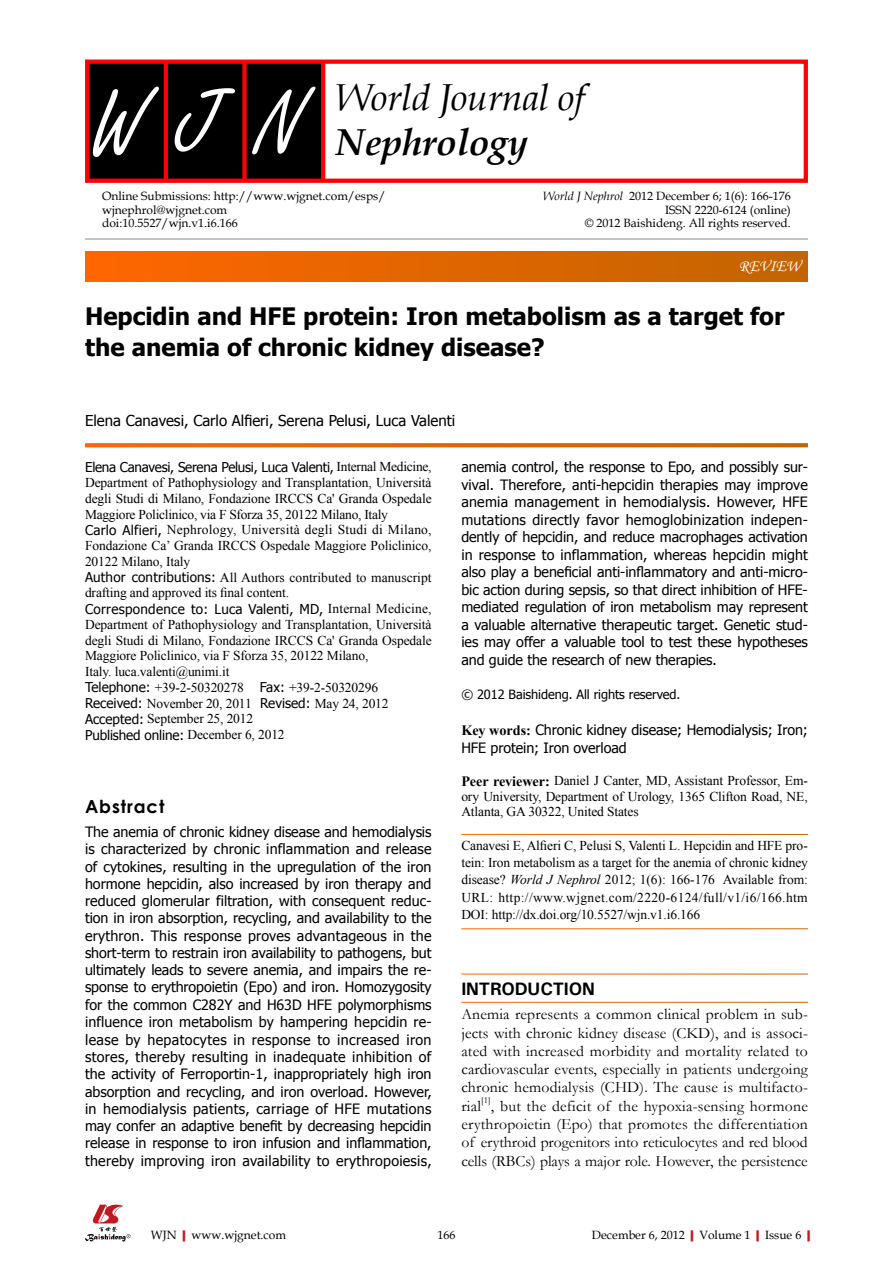
<style>
.page{position:relative;width:893px;height:1263px;background:#fff}
.page>*{position:absolute;margin:0;border:0;box-sizing:border-box;transform-origin:0 0}
.t1{font:97.5px "Freestyle Script";color:#fff}
.t2{font:italic 37.5px "Book Antiqua";letter-spacing:-.01em;color:#000}
.t3{font:italic 700 37.5px "Book Antiqua";letter-spacing:-.01em;color:#000}
.t4{font:700 24px/31.5px "Tahoma";color:#000}
.t5{font:700 18px "Univers";letter-spacing:-.01em;color:#000}
.t6{font:700 18px "Century Gothic";letter-spacing:.05em;color:#000}
.t7{font:16.5px "Monotype Corsiva";color:#fff}
.t8{font:15.75px/18.3px "Garamond";color:#000;text-align:justify}
.t9{font:15px "Tahoma";color:#000}
.t10{font:14.25px/17.2px "Tahoma";letter-spacing:-.005em;color:#000;text-align:justify}
.t11{font:13.5px/15.8px "Times New Roman";letter-spacing:-.01em;color:#000}
.t12{font:13.5px "Tahoma";letter-spacing:-.01em;color:#000}
.t13{font:13.5px "Tahoma";letter-spacing:.02em;color:#000}
.t14{font:12.75px "Tahoma";letter-spacing:-.005em;color:#000}
.t15{font:12px/13.5px "Book Antiqua";color:#000}
.t16{font:9.15px "Garamond";color:#000}
.s1{font-style:italic}
.s2{font-family:"Times New Roman"}
.s3{font-family:"Tahoma"}
.s4{font-family:"Times New Roman";font-weight:700}
.s5{font-weight:700;font-size:14.25px}
.s6{font-weight:700;color:#c01920}
</style>
<div class="page">
<div style="left:87px;top:61px;width:236px;height:121px;background:#000"></div>
<hr style="left:164px;top:61px;width:4px;height:121px;background:#f00">
<div style="left:242px;top:61px;width:5px;height:121px;background:#f00"></div>
<hr style="left:321px;top:61px;width:4px;height:121px;background:#f00">
<div style="left:85px;top:60px;width:723px;height:123px;border:4px solid #f00"></div>
<div style="left:85px;top:252px;width:723px;height:29px;background:linear-gradient(to right,#f60,#c16500)"></div>
<svg style="left:85px;top:443px;width:723px;height:4px;background:#e16a09"></svg>
<svg style="left:85px;top:1204px;width:46px;height:37px"></svg>
<hr style="left:85px;top:239px;width:723px;height:1px;background:#898989">
<h1 class="t1" style="left:91px;top:71px;width:214px">WJN</h1>
<h2 class="t2" style="left:336px;top:71px;width:250px">World Journal of</h2>
<h2 class="t3" style="left:336px;top:116px;width:194px">Nephrology</h2>
<p class="t15" style="left:102px;top:189px;width:285px">Online Submissions: http://www.wjgnet.com/esps/ wjnephrol@wjgnet.com<br>doi:10.5527/wjn.v1.i6.166</p>
<p class="t15" style="left:543px;top:189px;width:249px;text-align:right"><span class="s1">World J Nephrol</span> 2012 December 6; 1(6): 166-176<br>ISSN 2220-6124 (online)<br>© 2012 Baishideng. All rights reserved.</p>
<p class="t7" style="left:739px;top:256px;width:63px">REVIEW</p>
<h3 class="t4" style="left:85px;top:298px;width:701px">Hepcidin and HFE protein: Iron metabolism as a target for the anemia of chronic kidney disease?</h3>
<p class="t9" style="left:85px;top:410px;width:372px">Elena Canavesi, Carlo Alfieri, Serena Pelusi, Luca Valenti</p>
<p class="t12" style="left:85px;top:458px;width:348px">Elena Canavesi, Serena Pelusi, Luca Valenti, <span class="s2">Internal Medicine,</span></p>
<p class="t11" style="left:85px;top:474px;width:348px">Department of Pathophysiology and Transplantation, Università degli Studi di Milano, Fondazione IRCCS Ca' Granda Ospedale Maggiore Policlinico, via F Sforza 35, 20122 Milano, Italy<br><span class="s3">Carlo Alfieri,</span> Nephrology, Università degli Studi di Milano, Fondazione Ca’ Granda IRCCS Ospedale Maggiore Policlinico, 20122 Milano, Italy<br><span class="s3">Author contributions:</span> All Authors contributed to manuscript drafting and approved its final content.</p>
<p class="t13" style="left:85px;top:600px;width:348px">Correspondence to: Luca Valenti, MD, <span class="s2">Internal Medicine,</span></p>
<p class="t11" style="left:85px;top:616px;width:348px">Department of Pathophysiology and Transplantation, Università degli Studi di Milano, Fondazione IRCCS Ca' Granda Ospedale Maggiore Policlinico, via F Sforza 35, 20122 Milano,<br>Italy. luca.valenti@unimi.it<br><span class="s3">Telephone:</span> +39-2-50320278 <span class="s3">Fax:</span> +39-2-50320296<br><span class="s3">Received:</span> November 20, 2011 <span class="s3">Revised:</span> May 24, 2012<br><span class="s3">Accepted:</span> September 25, 2012</p>
<p class="t12" style="left:85px;top:726px;width:201px">Published online: <span class="s2">December 6, 2012</span></p>
<p class="t10" style="left:461px;top:458px;width:348px">anemia control, the response to Epo, and possibly sur&shy;vival. Therefore, anti-hepcidin therapies may improve anemia management in hemodialysis. However, HFE mutations directly favor hemoglobinization indepen&shy;dently of hepcidin, and reduce macrophages activation in response to inflammation, whereas hepcidin might also play a beneficial anti-inflammatory and anti-micro&shy;bic action during sepsis, so that direct inhibition of HFE&shy;mediated regulation of iron metabolism may represent a valuable alternative therapeutic target. Genetic stud&shy;ies may offer a valuable tool to test these hypotheses and guide the research of new therapies.</p>
<p class="t14" style="left:461px;top:685px;width:221px">© 2012 Baishideng. All rights reserved.</p>
<p class="t10" style="left:461px;top:720px;width:348px"><span class="s4">Key words:</span> Chronic kidney disease; Hemodialysis; Iron;<br>HFE protein; Iron overload</p>
<p class="t11" style="left:461px;top:773px;width:348px;text-align:justify"><span class="s5">Peer reviewer:</span> Daniel J Canter, MD, Assistant Professor, Em&shy;ory University, Department of Urology, 1365 Clifton Road, NE, Atlanta, GA 30322, United States</p>
<p class="t11" style="left:461px;top:836px;width:348px;line-height:17.4px;text-align:justify">Canavesi E, Alfieri C, Pelusi S, Valenti L. Hepcidin and HFE pro&shy;tein: Iron metabolism as a target for the anemia of chronic kidney disease? <span class="s1">World J Nephrol</span> 2012; 1(6): 166-176 Available from:<br>URL: http://www.wjgnet.com/2220-6124/full/v1/i6/166.htm DOI: http://dx.doi.org/10.5527/wjn.v1.i6.166</p>
<p class="t6" style="left:85px;top:793px;width:81px">Abstract</p>
<p class="t10" style="left:85px;top:822px;width:348px">The anemia of chronic kidney disease and hemodialysis is characterized by chronic inflammation and release of cytokines, resulting in the upregulation of the iron hormone hepcidin, also increased by iron therapy and reduced glomerular filtration, with consequent reduc&shy;tion in iron absorption, recycling, and availability to the erythron. This response proves advantageous in the short-term to restrain iron availability to pathogens, but ultimately leads to severe anemia, and impairs the re&shy;sponse to erythropoietin (Epo) and iron. Homozygosity for the common C282Y and H63D HFE polymorphisms influence iron metabolism by hampering hepcidin re&shy;lease by hepatocytes in response to increased iron stores, thereby resulting in inadequate inhibition of the activity of Ferroportin-1, inappropriately high iron absorption and recycling, and iron overload. However, in hemodialysis patients, carriage of HFE mutations may confer an adaptive benefit by decreasing hepcidin release in response to iron infusion and inflammation, thereby improving iron availability to erythropoiesis,</p>
<p class="t5" style="left:461px;top:977px;width:135px">INTRODUCTION</p>
<p class="t8" style="left:461px;top:1005px;width:348px">Anemia represents a common clinical problem in sub&shy;jects with chronic kidney disease (CKD), and is associ&shy;ated with increased morbidity and mortality related to cardiovascular events, especially in patients undergoing chronic hemodialysis (CHD). The cause is multifacto&shy;rial</p>
<p class="t16" style="left:481px;top:1094px;width:11px">[1]</p>
<p class="t8" style="left:461px;top:1096px;width:348px;text-indent:30px">, but the deficit of the hypoxia-sensing hormone erythropoietin (Epo) that promotes the differentiation of erythroid progenitors into reticulocytes and red blood cells (RBCs) plays a major role. However, the persistence</p>
<p class="t15" style="left:151px;top:1227px;width:137px">WJN<span class="s6">|</span>www.wjgnet.com</p>
<p class="t15" style="left:437px;top:1227px;width:19px">166</p>
<p class="t15" style="left:592px;top:1227px;width:225px">December 6, 2012<span class="s6">|</span>Volume 1<span class="s6">|</span>Issue 6<span class="s6">|</span></p>
</div>
